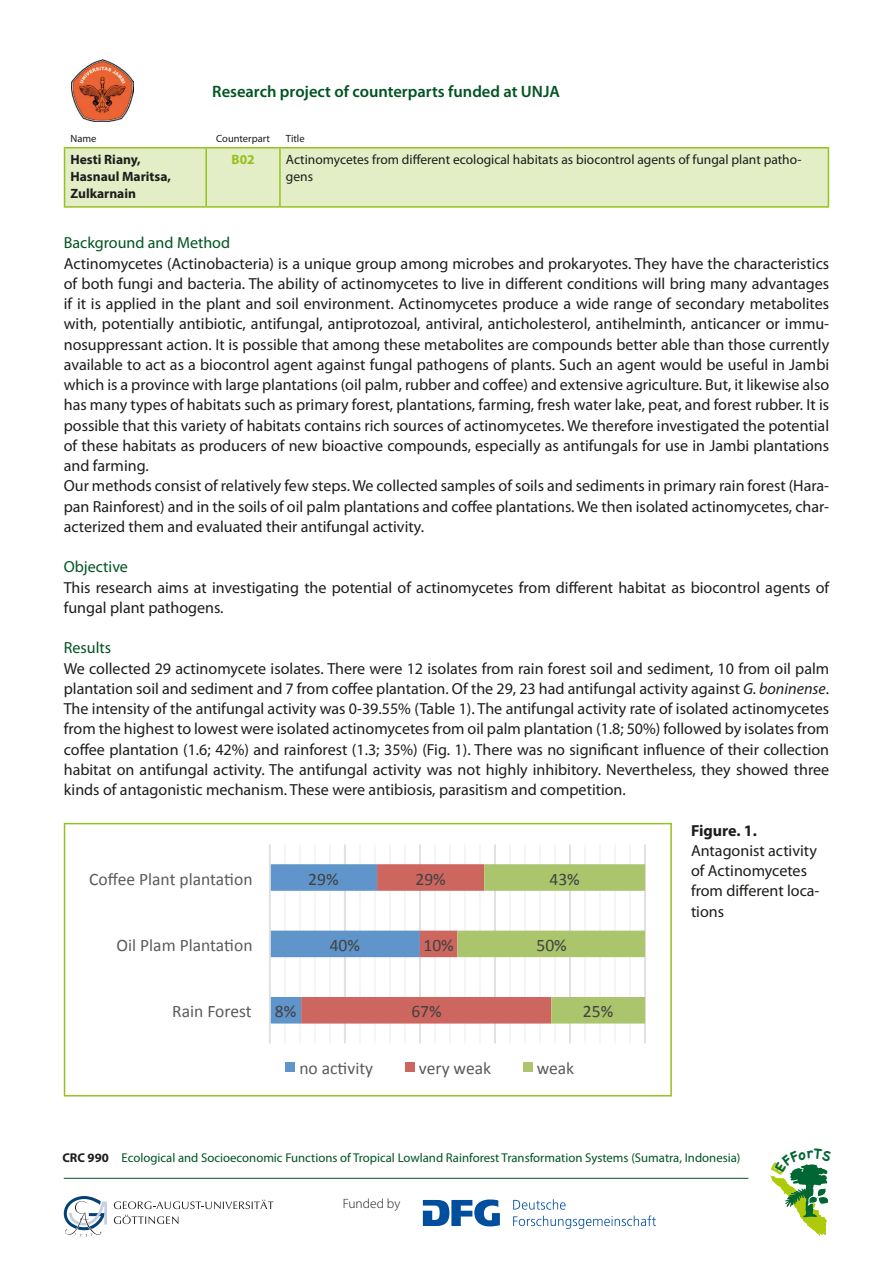
<style>
.page{position:relative;width:893px;height:1263px;background:#fff}
.page>*{position:absolute;margin:0;border:0;box-sizing:border-box;transform-origin:0 0}
.t1{font:17.55px "Calibri";color:#5b5a5a}
.t2{font:17.55px "Calibri";color:#414141}
.Ü3_2{font:600 16.5px "Myriad Pro";color:#005321}
.Lauftext{font:16.05px/20.2px "Myriad Pro";color:#1d1d1b;text-align:justify}
.Lauftext-2{font:16.05px "Myriad Pro";color:#005321}
.Lauftext-3{font:700 16.05px "Myriad Pro";color:#1d1d1b}
.Lauftext-4{font:13.5px/17.2px "Myriad Pro";color:#1d1d1b}
.Lauftext-5{font:700 13.5px "Myriad Pro";color:#1d1d1b}
.t3{font:300 13.5px "Myriad Pro";color:#1d1d1b}
.Lauftext-6{font:700 13.5px "Myriad Pro";color:#96c11f}
.t4{font:12.75px "Myriad Pro";color:#005321}
.Lauftext-7{font:10.5px "Myriad Pro";color:#1d1d1b}
.s1{font-style:italic}
.s2{font-weight:700;color:#1d1d1b}
</style>
<div class="page">
<svg style="left:423px;top:1199px;width:77px;height:27px"></svg>
<svg style="left:513px;top:1199px;width:143px;height:30px"></svg>
<svg style="left:64px;top:1196px;width:43px;height:40px"></svg>
<svg style="left:114px;top:1200px;width:159px;height:24px"></svg>
<hr style="left:64px;top:1178px;width:684px;height:1px;background:#005321">
<div style="left:65px;top:149px;width:763px;height:57px;background:#e3edc6"></div>
<hr style="left:64px;top:147px;width:142px;height:2px;background:#96c11f">
<hr style="left:64px;top:149px;width:1px;height:57px;background:#96c11f">
<hr style="left:206px;top:147px;width:74px;height:2px;background:#96c11f">
<hr style="left:205px;top:149px;width:2px;height:57px;background:#96c11f">
<hr style="left:280px;top:147px;width:549px;height:2px;background:#96c11f">
<hr style="left:279px;top:149px;width:2px;height:57px;background:#96c11f">
<hr style="left:828px;top:149px;width:1px;height:57px;background:#96c11f">
<hr style="left:64px;top:206px;width:142px;height:2px;background:#96c11f">
<hr style="left:206px;top:206px;width:74px;height:2px;background:#96c11f">
<hr style="left:280px;top:206px;width:549px;height:2px;background:#96c11f">
<img style="left:71px;top:59px;width:62px;height:63px">
<hr style="left:284px;top:844px;width:2px;height:199px;background:#f5f5f5">
<hr style="left:299px;top:844px;width:2px;height:199px;background:#f5f5f5">
<hr style="left:314px;top:844px;width:2px;height:199px;background:#f5f5f5">
<hr style="left:329px;top:844px;width:2px;height:199px;background:#f5f5f5">
<hr style="left:359px;top:844px;width:2px;height:199px;background:#f5f5f5">
<hr style="left:374px;top:844px;width:2px;height:199px;background:#f5f5f5">
<hr style="left:389px;top:844px;width:2px;height:199px;background:#f5f5f5">
<hr style="left:404px;top:844px;width:2px;height:199px;background:#f5f5f5">
<hr style="left:434px;top:844px;width:2px;height:199px;background:#f5f5f5">
<hr style="left:449px;top:844px;width:2px;height:199px;background:#f5f5f5">
<hr style="left:464px;top:844px;width:2px;height:199px;background:#f5f5f5">
<hr style="left:479px;top:844px;width:2px;height:199px;background:#f5f5f5">
<hr style="left:509px;top:844px;width:2px;height:199px;background:#f5f5f5">
<hr style="left:524px;top:844px;width:2px;height:199px;background:#f5f5f5">
<hr style="left:539px;top:844px;width:2px;height:199px;background:#f5f5f5">
<hr style="left:554px;top:844px;width:2px;height:199px;background:#f5f5f5">
<hr style="left:584px;top:844px;width:2px;height:199px;background:#f5f5f5">
<hr style="left:599px;top:844px;width:2px;height:199px;background:#f5f5f5">
<hr style="left:614px;top:844px;width:2px;height:199px;background:#f5f5f5">
<hr style="left:629px;top:844px;width:2px;height:199px;background:#f5f5f5">
<hr style="left:344px;top:844px;width:2px;height:199px;background:#e1e1e0">
<hr style="left:419px;top:844px;width:2px;height:199px;background:#e1e1e0">
<hr style="left:494px;top:844px;width:2px;height:199px;background:#e1e1e0">
<hr style="left:569px;top:844px;width:2px;height:199px;background:#e1e1e0">
<hr style="left:644px;top:844px;width:2px;height:199px;background:#e1e1e0">
<svg style="left:271px;top:864px;width:374px;height:159px"></svg>
<hr style="left:269px;top:844px;width:2px;height:199px;background:#e1e1e0">
<div style="left:286px;top:1062px;width:9px;height:10px;background:#5f95ca"></div>
<div style="left:405px;top:1062px;width:10px;height:10px;background:#ce6660"></div>
<div style="left:523px;top:1062px;width:10px;height:10px;background:#abc56c"></div>
<div style="left:64px;top:823px;width:608px;height:273px;border:2px solid #96c11f"></div>
<svg style="left:770px;top:1164px;width:59px;height:72px"></svg>
<p class="Ü3_2" style="left:212px;top:81px;width:349px">Research project of counterparts funded at UNJA</p>
<p class="Lauftext-7" style="left:71px;top:132px;width:27px">Name</p>
<p class="Lauftext-7" style="left:216px;top:132px;width:55px">Counterpart</p>
<p class="Lauftext-7" style="left:286px;top:132px;width:20px">Title</p>
<p class="Lauftext-5" style="left:71px;top:151px;width:72px">Hesti Riany,</p>
<p class="Lauftext-5" style="left:71px;top:168px;width:102px">Hasnaul Maritsa,</p>
<p class="Lauftext-5" style="left:71px;top:185px;width:67px">Zulkarnain</p>
<p class="Lauftext-6" style="left:232px;top:151px;width:25px">B02</p>
<p class="Lauftext-4" style="left:286px;top:151px;width:517px">Actinomycetes from different ecological habitats as biocontrol agents of fungal plant patho&shy;gens</p>
<p class="Lauftext-2" style="left:64px;top:233px;width:168px">Background and Method</p>
<p class="Lauftext" style="left:64px;top:253px;width:767px">Actinomycetes (Actinobacteria) is a unique group among microbes and prokaryotes. They have the characteristics of both fungi and bacteria. The ability of actinomycetes to live in different conditions will bring many advantages if it is applied in the plant and soil environment. Actinomycetes produce a wide range of secondary metabolites with, potentially antibiotic, antifungal, antiprotozoal, antiviral, anticholesterol, antihelminth, anticancer or immu&shy;nosuppressant action. It is possible that among these metabolites are compounds better able than those currently available to act as a biocontrol agent against fungal pathogens of plants. Such an agent would be useful in Jambi which is a province with large plantations (oil palm, rubber and coffee) and extensive agriculture. But, it likewise also has many types of habitats such as primary forest, plantations, farming, fresh water lake, peat, and forest rubber. It is possible that this variety of habitats contains rich sources of actinomycetes. We therefore investigated the potential of these habitats as producers of new bioactive compounds, especially as antifungals for use in Jambi plantations and farming.</p>
<p class="Lauftext" style="left:64px;top:476px;width:767px">Our methods consist of relatively few steps. We collected samples of soils and sediments in primary rain forest (Hara&shy;pan Rainforest) and in the soils of oil palm plantations and coffee plantations. We then isolated actinomycetes, char&shy;acterized them and evaluated their antifungal activity.</p>
<p class="Lauftext-2" style="left:64px;top:557px;width:66px">Objective</p>
<p class="Lauftext" style="left:64px;top:577px;width:767px">This research aims at investigating the potential of actinomycetes from different habitat as biocontrol agents of fungal plant pathogens.</p>
<p class="Lauftext-2" style="left:64px;top:638px;width:49px">Results</p>
<p class="Lauftext" style="left:64px;top:658px;width:767px">We collected 29 actinomycete isolates. There were 12 isolates from rain forest soil and sediment, 10 from oil palm plantation soil and sediment and 7 from coffee plantation. Of the 29, 23 had antifungal activity against <span class="s1">G. boninense</span>.<br>The intensity of the antifungal activity was 0-39.55% (Table 1). The antifungal activity rate of isolated actinomycetes from the highest to lowest were isolated actinomycetes from oil palm plantation (1.8; 50%) followed by isolates from coffee plantation (1.6; 42%) and rainforest (1.3; 35%) (Fig. 1). There was no significant influence of their collection habitat on antifungal activity. The antifungal activity was not highly inhibitory. Nevertheless, they showed three kinds of antagonistic mechanism. These were antibiosis, parasitism and competition.</p>
<p class="t1" style="left:89px;top:868px;width:165px">Coffee Plant plantaNon</p>
<p class="t2" style="left:308px;top:868px;width:32px">29%</p>
<p class="t2" style="left:415px;top:868px;width:32px">29%</p>
<p class="t2" style="left:549px;top:868px;width:32px">43%</p>
<p class="Lauftext-3" style="left:691px;top:820px;width:67px">Figure. 1.</p>
<p class="Lauftext" style="left:691px;top:840px;width:130px;text-align:left">Antagonist activity of Actinomycetes from different loca&shy;tions</p>
<p class="t1" style="left:117px;top:934px;width:137px">Oil Plam PlantaNon</p>
<p class="t2" style="left:330px;top:934px;width:32px">40%</p>
<p class="t2" style="left:423px;top:934px;width:32px">10%</p>
<p class="t2" style="left:536px;top:934px;width:32px">50%</p>
<p class="t1" style="left:172px;top:1000px;width:81px">Rain Forest</p>
<p class="t2" style="left:275px;top:1000px;width:23px">8%</p>
<p class="t2" style="left:411px;top:1000px;width:32px">67%</p>
<p class="t2" style="left:583px;top:1000px;width:32px">25%</p>
<p class="t1" style="left:299px;top:1057px;width:75px">no acNvity</p>
<p class="t1" style="left:419px;top:1057px;width:74px">very weak</p>
<p class="t1" style="left:537px;top:1057px;width:39px">weak</p>
<p class="t4" style="left:62px;top:1150px;width:680px"><span class="s2">CRC 990</span> Ecological and Socioeconomic Functions of Tropical Lowland Rainforest Transformation Systems (Sumatra, Indonesia)</p>
<p class="t3" style="left:343px;top:1195px;width:59px">Funded by</p>
</div>
